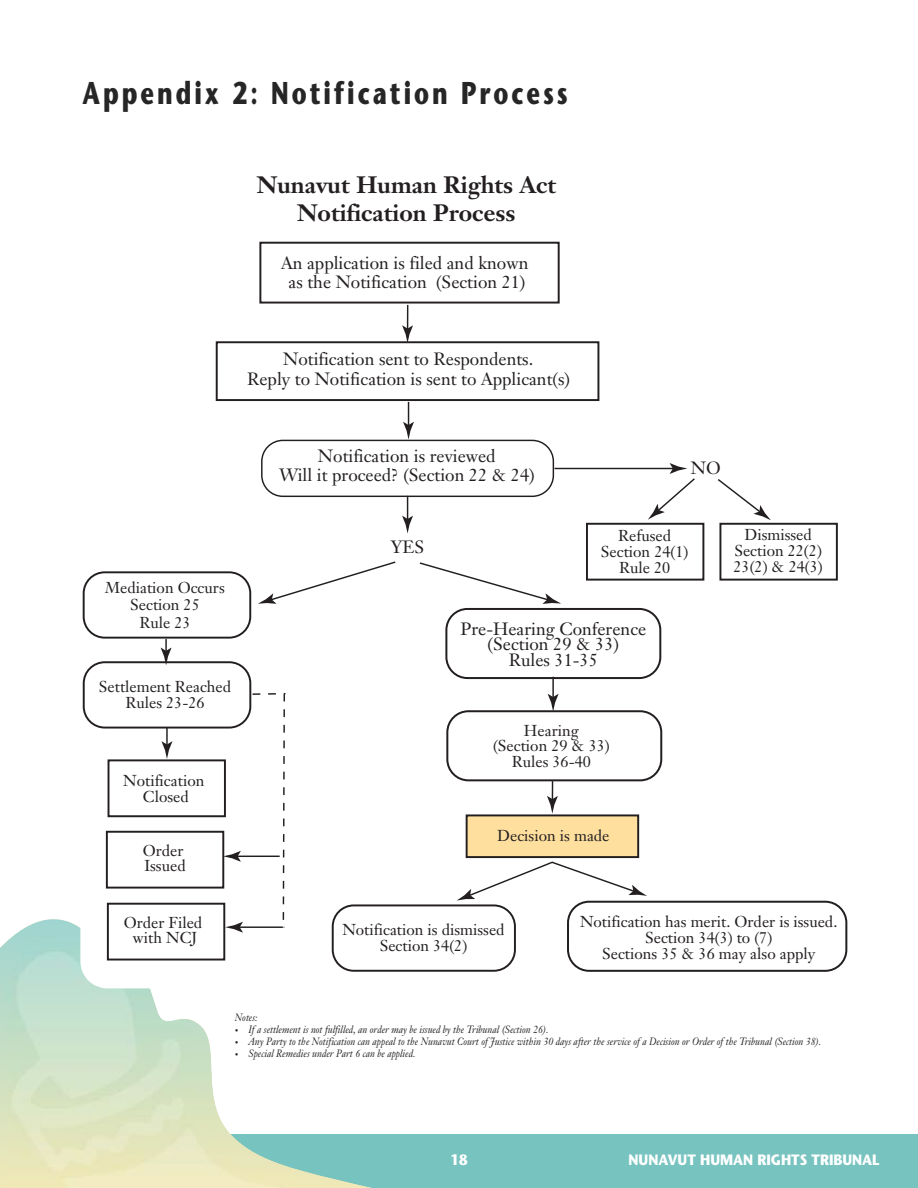
<style>
.page{position:relative;width:918px;height:1188px;background:#fff}
.page>*{position:absolute;margin:0;border:0;box-sizing:border-box;transform-origin:0 0}
.t1{font:700 31.5px "Stone Sans";letter-spacing:.125em;color:#272627;scale:.75 1}
.t2{font:700 23.4px/28px "Janson Text";color:#231f20;text-align:center}
.t3{font:17.55px/19.5px "Janson Text";color:#231f20;text-align:center}
.t4{font:15.6px/15.6px "Janson Text";color:#231f20;text-align:center}
.t5{font:700 15px "Stone Sans";color:#fff;scale:.9 1}
.t6{font:italic 10.5px "Janson Text";color:#272627;scale:.9 1}
.s1{font-size:7.5px}
</style>
<div class="page">
<div style="left:0;top:1134px;width:918px;height:54px;background:#77c3bf"></div>
<svg style="left:0;top:919px;width:371px;height:269px"></svg>
<img style="left:6px;top:934px;width:288px;height:254px">
<div style="left:80px;top:162px;width:783px;height:826px;background:#fff;border-radius:27px"></div>
<div style="left:467px;top:815px;width:171px;height:42px;background:#fedf9e"></div>
<div style="left:466px;top:814px;width:173px;height:44px;border:2px solid #231f20"></div>
<div style="left:259px;top:242px;width:301px;height:62px;border:2px solid #231f20"></div>
<div style="left:216px;top:341px;width:383px;height:60px;border:2px solid #231f20"></div>
<svg style="left:402px;top:305px;width:11px;height:38px"></svg>
<hr style="left:554px;top:468px;width:120px;height:1px;background:#231f20">
<svg style="left:258px;top:561px;width:138px;height:43px"></svg>
<svg style="left:419px;top:562px;width:142px;height:42px"></svg>
<svg style="left:547px;top:781px;width:11px;height:33px"></svg>
<hr style="left:552px;top:677px;width:2px;height:22px;background:#231f20">
<svg style="left:548px;top:694px;width:11px;height:16px"></svg>
<svg style="left:457px;top:861px;width:190px;height:40px"></svg>
<svg style="left:161px;top:639px;width:10px;height:26px"></svg>
<svg style="left:162px;top:729px;width:10px;height:30px"></svg>
<hr style="left:236px;top:856px;width:44px;height:1px;background:#231f20">
<svg style="left:224px;top:851px;width:17px;height:11px"></svg>
<hr style="left:238px;top:926px;width:46px;height:2px;background:#231f20">
<svg style="left:225px;top:922px;width:18px;height:11px"></svg>
<svg style="left:648px;top:463px;width:47px;height:57px"></svg>
<svg style="left:717px;top:479px;width:54px;height:41px"></svg>
<svg style="left:403px;top:402px;width:11px;height:38px"></svg>
<div style="left:108px;top:759px;width:118px;height:58px;border:2px solid #231f20"></div>
<div style="left:106px;top:831px;width:118px;height:58px;border:2px solid #231f20"></div>
<div style="left:107px;top:903px;width:118px;height:58px;border:2px solid #231f20"></div>
<div style="left:261px;top:440px;width:293px;height:57px;border:1px solid #231f20;border-radius:21px"></div>
<svg style="left:402px;top:496px;width:11px;height:38px"></svg>
<div style="left:586px;top:523px;width:118px;height:58px;border:2px solid #231f20"></div>
<div style="left:719px;top:523px;width:119px;height:58px;border:2px solid #231f20"></div>
<div style="left:445px;top:608px;width:216px;height:71px;border:2px solid #231f20;border-radius:21px"></div>
<div style="left:446px;top:710px;width:216px;height:71px;border:2px solid #231f20;border-radius:21px"></div>
<div style="left:83px;top:571px;width:168px;height:68px;border:2px solid #231f20;border-radius:21px"></div>
<div style="left:83px;top:661px;width:168px;height:68px;border:2px solid #231f20;border-radius:21px"></div>
<svg style="left:251px;top:692px;width:35px;height:236px"></svg>
<div style="left:332px;top:904px;width:184px;height:68px;border:2px solid #231f20;border-radius:21px"></div>
<div style="left:567px;top:901px;width:280px;height:71px;border:2px solid #231f20;border-radius:21px"></div>
<h1 class="t1" style="left:83px;top:81px;width:648px">Appendix 2: Notification Process</h1>
<h2 class="t2" style="left:257px;top:174px;width:301px">Nunavut Human Rights Act<br>Notification Process</h2>
<p class="t3" style="left:281px;top:255px;width:249px">An application is filed and known as the Notification (Section 21)</p>
<p class="t3" style="left:247px;top:351px;width:324px">Notification sent to Respondents.<br>Reply to Notification is sent to Applicant(s)</p>
<p class="t4" style="left:105px;top:580px;width:121px;line-height:17.5px">Mediation Occurs<br>Section 25<br>Rule 23</p>
<p class="t4" style="left:99px;top:680px;width:134px">Settlement Reached<br>Rules 23-26</p>
<p class="t4" style="left:123px;top:775px;width:83px">Notification<br>Closed</p>
<p class="t4" style="left:143px;top:844px;width:45px;text-align:left">Order<br>Issued</p>
<p class="t4" style="left:124px;top:916px;width:80px">Order Filed with NCJ</p>
<p class="t3" style="left:279px;top:448px;width:257px">Notification is reviewed<br>Will it proceed? (Section 22 &amp; 24)</p>
<p class="t3" style="left:391px;top:539px;width:35px">YES</p>
<p class="t3" style="left:691px;top:460px;width:31px">NO</p>
<p class="t4" style="left:601px;top:530px;width:89px">Refused<br>Section 24(1)<br>Rule 20</p>
<p class="t4" style="left:733px;top:529px;width:91px">Dismissed<br>Section 22(2)<br>23(2) &amp; 24(3)</p>
<p class="t3" style="left:460px;top:623px;width:187px;line-height:15.6px">Pre-Hearing Conference (Section 29 &amp; 33)<br>Rules 31-35</p>
<p class="t4" style="left:493px;top:724px;width:118px">Hearing<br>(Section 29 &amp; 33)<br>Rules 36-40</p>
<p class="t4" style="left:497px;top:829px;width:114px">Decision is made</p>
<p class="t4" style="left:342px;top:923px;width:164px">Notification is dismissed<br>Section 34(2)</p>
<p class="t4" style="left:580px;top:916px;width:259px">Notification has merit. Order is issued.<br>Section 34(3) to (7)<br>Sections 35 &amp; 36 may also apply</p>
<p class="t6" style="left:235px;top:1013px;width:27px">Notes:</p>
<p class="t6" style="left:235px;top:1025px;width:350px"><span class="s1">•</span> If a settlement is not fulfilled, an order may be issued by the Tribunal (Section 26).</p>
<p class="t6" style="left:235px;top:1037px;width:653px"><span class="s1">•</span> Any Party to the Notification can appeal to the Nunavut Court of Justice within 30 days after the service of a Decision or Order of the Tribunal (Section 38).</p>
<p class="t6" style="left:235px;top:1049px;width:202px"><span class="s1">•</span> Special Remedies under Part 6 can be applied.</p>
<p class="t5" style="left:451px;top:1154px;width:20px">18</p>
<p class="t5" style="left:629px;top:1154px;width:281px">NUNAVUT HUMAN RIGHTS TRIBUNAL</p>
</div>
